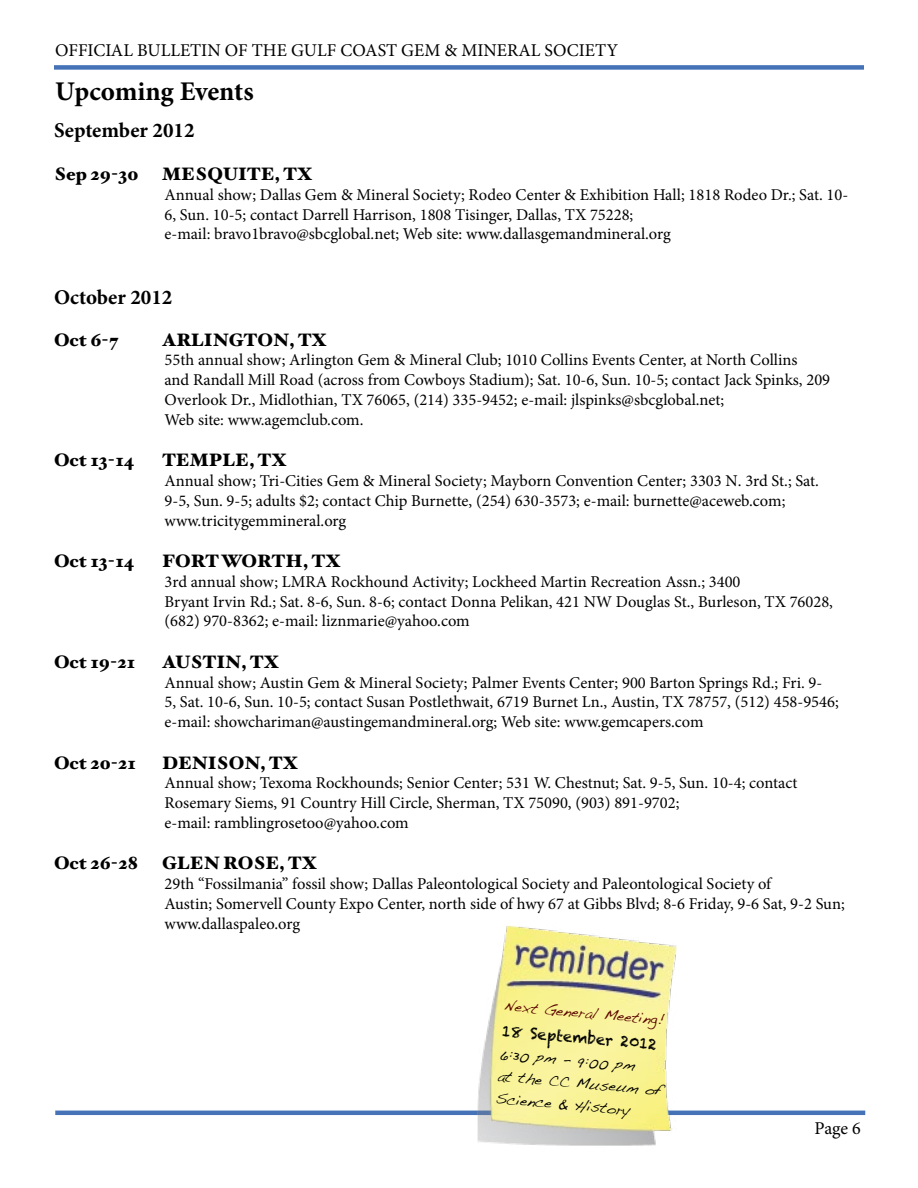
<style>
.page{position:relative;width:918px;height:1188px;background:#fff}
.page>*{position:absolute;margin:0;border:0;box-sizing:border-box;transform-origin:0 0}
.t1{font:700 27px "Minion Pro";letter-spacing:-.005em;color:#000}
.t2{font:700 21px "Minion Pro";color:#000}
.t3{font:900 18px "Hoefler Text";color:#000}
.t4{font:18px "Minion Pro";color:#000}
.t5{font:16.5px/19.8px "Minion Pro";color:#000}
.t6{font:15px/22.5px "Handwriting Dakota";color:#000}
.t7{font:15px "Handwriting Dakota";color:#5c0700}
.t8{font:15px "Chalkduster";color:#000}
</style>
<div class="page">
<div style="left:54px;top:65px;width:810px;height:5px;background:#4673b8"></div>
<hr style="left:55px;top:1111px;width:810px;height:4px;background:#4673b8">
<img style="left:446px;top:925px;width:246px;height:221px">
<p class="t4" style="left:55px;top:38px;width:564px">OFFICIAL BULLETIN OF THE GULF COAST GEM &amp; MINERAL SOCIETY</p>
<h1 class="t1" style="left:55px;top:72px;width:200px">Upcoming Events</h1>
<p class="t2" style="left:54px;top:115px;width:142px">September 2012</p>
<p class="t3" style="left:54px;top:163px;width:86px">Sep 29-30</p>
<p class="t3" style="left:162px;top:163px;width:152px">MESQUITE, TX</p>
<p class="t5" style="left:165px;top:185px;width:685px">Annual show; Dallas Gem &amp; Mineral Society; Rodeo Center &amp; Exhibition Hall; 1818 Rodeo Dr.; Sat. 10-<br>6, Sun. 10-5; contact Darrell Harrison, 1808 Tisinger, Dallas, TX 75228;<br>e-mail: bravo1bravo@sbcglobal.net; Web site: www.dallasgemandmineral.org</p>
<p class="t2" style="left:54px;top:283px;width:120px">October 2012</p>
<p class="t3" style="left:54px;top:329px;width:66px">Oct 6-7</p>
<p class="t3" style="left:162px;top:329px;width:166px">ARLINGTON, TX</p>
<p class="t5" style="left:165px;top:350px;width:667px">55th annual show; Arlington Gem &amp; Mineral Club; 1010 Collins Events Center, at North Collins<br>and Randall Mill Road (across from Cowboys Stadium); Sat. 10-6, Sun. 10-5; contact Jack Spinks, 209<br>Overlook Dr., Midlothian, TX 76065, (214) 335-9452; e-mail: jlspinks@sbcglobal.net;<br>Web site: www.agemclub.com.</p>
<p class="t3" style="left:54px;top:449px;width:82px">Oct 13-14</p>
<p class="t3" style="left:162px;top:449px;width:126px">TEMPLE, TX</p>
<p class="t5" style="left:165px;top:471px;width:656px">Annual show; Tri-Cities Gem &amp; Mineral Society; Mayborn Convention Center; 3303 N. 3rd St.; Sat.<br>9-5, Sun. 9-5; adults $2; contact Chip Burnette, (254) 630-3573; e-mail: burnette@aceweb.com; www.tricitygemmineral.org</p>
<p class="t3" style="left:54px;top:550px;width:82px">Oct 13-14</p>
<p class="t3" style="left:162px;top:550px;width:180px">FORT WORTH, TX</p>
<p class="t5" style="left:165px;top:572px;width:670px">3rd annual show; LMRA Rockhound Activity; Lockheed Martin Recreation Assn.; 3400<br>Bryant Irvin Rd.; Sat. 8-6, Sun. 8-6; contact Donna Pelikan, 421 NW Douglas St., Burleson, TX 76028, (682) 970-8362; e-mail: liznmarie@yahoo.com</p>
<p class="t3" style="left:54px;top:651px;width:83px">Oct 19-21</p>
<p class="t3" style="left:162px;top:651px;width:118px">AUSTIN, TX</p>
<p class="t5" style="left:165px;top:673px;width:676px">Annual show; Austin Gem &amp; Mineral Society; Palmer Events Center; 900 Barton Springs Rd.; Fri. 9-<br>5, Sat. 10-6, Sun. 10-5; contact Susan Postlethwait, 6719 Burnet Ln., Austin, TX 78757, (512) 458-9546; e-mail: showchariman@austingemandmineral.org; Web site: www.gemcapers.com</p>
<p class="t3" style="left:54px;top:752px;width:84px">Oct 20-21</p>
<p class="t3" style="left:162px;top:752px;width:137px">DENISON, TX</p>
<p class="t5" style="left:165px;top:773px;width:635px">Annual show; Texoma Rockhounds; Senior Center; 531 W. Chestnut; Sat. 9-5, Sun. 10-4; contact<br>Rosemary Siems, 91 Country Hill Circle, Sherman, TX 75090, (903) 891-9702;<br>e-mail: ramblingrosetoo@yahoo.com</p>
<p class="t3" style="left:54px;top:853px;width:86px">Oct 26-28</p>
<p class="t3" style="left:162px;top:853px;width:156px">GLEN ROSE, TX</p>
<p class="t5" style="left:165px;top:874px;width:682px">29th “Fossilmania” fossil show; Dallas Paleontological Society and Paleontological Society of<br>Austin; Somervell County Expo Center, north side of hwy 67 at Gibbs Blvd; 8-6 Friday, 9-6 Sat, 9-2 Sun; www.dallaspaleo.org</p>
<p class="t7" style="left:505px;top:997px;width:163px;rotate:5deg">Next General Meeting!</p>
<p class="t8" style="left:503px;top:1022px;width:157px;rotate:5deg">18 September 2012</p>
<p class="t6" style="left:501px;top:1042px;width:167px;rotate:5deg">6:30 pm - 9:00 pm<br>at the CC Museum of<br>Science &amp; History</p>
<p class="t4" style="left:815px;top:1116px;width:48px">Page 6</p>
</div>
